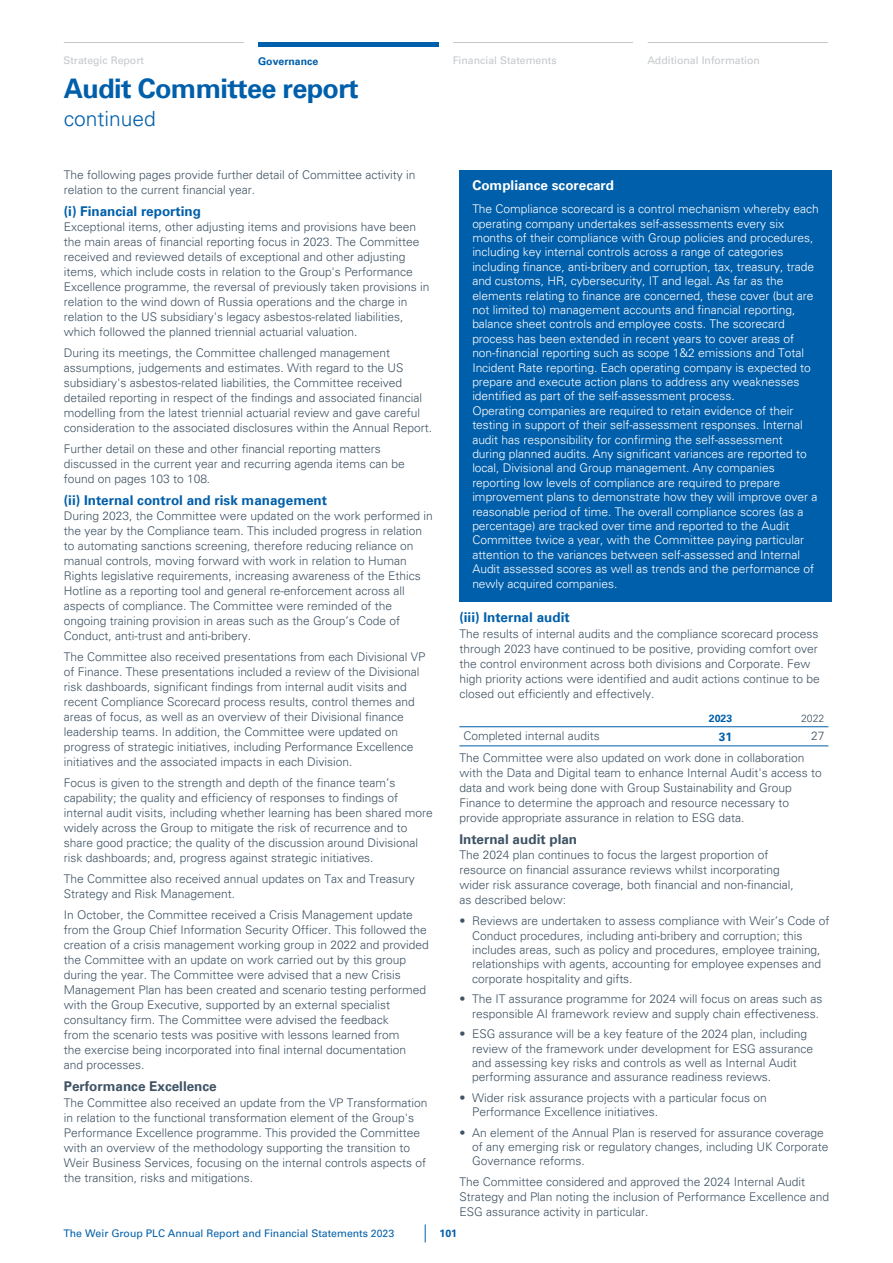
<style>
.page{position:relative;width:893px;height:1263px;background:#fff}
.page>*{position:absolute;margin:0;border:0;box-sizing:border-box;transform-origin:0 0}
.t1{font:700 27px "Univers LT";letter-spacing:-.025em;color:#005faa}
.t2{font:300 21px "Univers LT 45";color:#005faa}
.t3{font:700 13.5px "Univers LT";color:#005faa}
.t4{font:700 13.5px "Univers LT";color:#3f5364}
.t5{font:700 13.5px "Univers LT";color:#fff}
.t6{font:300 12px/15px "Univers LT 45";color:#3f5364}
.t7{font:300 12px/14.4px "Univers LT 45";color:#fff}
.t8{font:700 12px "Univers LT";color:#005faa}
.t9{font:10.5px "Univers LT 55";color:#c4c8cb}
.t10{font:10.5px "Univers LT 55";color:#005faa}
.t11{font:700 10.5px "Univers LT";color:#005faa}
.t12{font:300 10.5px "Univers LT 45";color:#3f5364}
</style>
<div class="page">
<div style="left:459px;top:170px;width:373px;height:30px;background:#005faa"></div>
<div style="left:459px;top:200px;width:373px;height:402px;background:#005faa"></div>
<hr style="left:459px;top:726px;width:369px;height:1px;background:#005faa">
<hr style="left:459px;top:745px;width:369px;height:1px;background:#005faa">
<hr style="left:258px;top:43px;width:180px;height:4px;background:#005faa">
<hr style="left:64px;top:42px;width:180px;height:1px;background:#c4c8cb">
<hr style="left:258px;top:42px;width:180px;height:1px;background:#005faa">
<hr style="left:453px;top:42px;width:180px;height:1px;background:#c4c8cb">
<hr style="left:648px;top:42px;width:180px;height:1px;background:#c4c8cb">
<svg style="left:425px;top:1224px;width:1px;height:18px"></svg>
<p class="t9" style="left:63px;top:54px;width:82px">Strategic Report</p>
<p class="t11" style="left:258px;top:55px;width:62px">Governance</p>
<p class="t9" style="left:453px;top:54px;width:105px">Financial Statements</p>
<p class="t9" style="left:647px;top:54px;width:114px">Additional Information</p>
<h1 class="t1" style="left:64px;top:73px;width:296px">Audit Committee report</h1>
<h2 class="t2" style="left:64px;top:106px;width:94px">continued</h2>
<p class="t6" style="left:64px;top:167px;width:353px">The following pages provide further detail of Committee activity in relation to the current financial year.</p>
<p class="t3" style="left:64px;top:203px;width:139px">(i) Financial reporting</p>
<p class="t6" style="left:64px;top:219px;width:367px">Exceptional items, other adjusting items and provisions have been the main areas of financial reporting focus in 2023. The Committee received and reviewed details of exceptional and other adjusting items, which include costs in relation to the Group's Performance Excellence programme, the reversal of previously taken provisions in relation to the wind down of Russia operations and the charge in relation to the US subsidiary's legacy asbestos-related liabilities, which followed the planned triennial actuarial valuation.</p>
<p class="t6" style="left:64px;top:345px;width:370px">During its meetings, the Committee challenged management assumptions, judgements and estimates. With regard to the US subsidiary's asbestos-related liabilities, the Committee received detailed reporting in respect of the findings and associated financial modelling from the latest triennial actuarial review and gave careful consideration to the associated disclosures within the Annual Report.</p>
<p class="t6" style="left:64px;top:441px;width:343px">Further detail on these and other financial reporting matters discussed in the current year and recurring agenda items can be found on pages 103 to 108.</p>
<p class="t3" style="left:64px;top:492px;width:265px">(ii) Internal control and risk management</p>
<p class="t6" style="left:64px;top:508px;width:371px">During 2023, the Committee were updated on the work performed in the year by the Compliance team. This included progress in relation to automating sanctions screening, therefore reducing reliance on manual controls, moving forward with work in relation to Human Rights legislative requirements, increasing awareness of the Ethics Hotline as a reporting tool and general re-enforcement across all aspects of compliance. The Committee were reminded of the ongoing training provision in areas such as the Group’s Code of Conduct, anti-trust and anti-bribery.</p>
<p class="t6" style="left:64px;top:649px;width:363px">The Committee also received presentations from each Divisional VP of Finance. These presentations included a review of the Divisional risk dashboards, significant findings from internal audit visits and recent Compliance Scorecard process results, control themes and areas of focus, as well as an overview of their Divisional finance leadership teams. In addition, the Committee were updated on progress of strategic initiatives, including Performance Excellence initiatives and the associated impacts in each Division.</p>
<p class="t6" style="left:64px;top:775px;width:371px">Focus is given to the strength and depth of the finance team’s capability; the quality and efficiency of responses to findings of internal audit visits, including whether learning has been shared more widely across the Group to mitigate the risk of recurrence and to share good practice; the quality of the discussion around Divisional risk dashboards; and, progress against strategic initiatives.</p>
<p class="t6" style="left:64px;top:871px;width:353px">The Committee also received annual updates on Tax and Treasury<br>Strategy and Risk Management.</p>
<p class="t6" style="left:64px;top:907px;width:367px">In October, the Committee received a Crisis Management update from the Group Chief Information Security Officer. This followed the creation of a crisis management working group in 2022 and provided the Committee with an update on work carried out by this group during the year. The Committee were advised that a new Crisis Management Plan has been created and scenario testing performed with the Group Executive, supported by an external specialist consultancy firm. The Committee were advised the feedback<br>from the scenario tests was positive with lessons learned from<br>the exercise being incorporated into final internal documentation<br>and processes.</p>
<p class="t4" style="left:64px;top:1079px;width:155px">Performance Excellence</p>
<p class="t6" style="left:64px;top:1095px;width:365px">The Committee also received an update from the VP Transformation in relation to the functional transformation element of the Group's Performance Excellence programme. This provided the Committee with an overview of the methodology supporting the transition to Weir Business Services, focusing on the internal controls aspects of the transition, risks and mitigations.</p>
<p class="t5" style="left:472px;top:177px;width:143px">Compliance scorecard</p>
<p class="t7" style="left:472px;top:202px;width:348px">The Compliance scorecard is a control mechanism whereby each operating company undertakes self-assessments every six months of their compliance with Group policies and procedures, including key internal controls across a range of categories including finance, anti-bribery and corruption, tax, treasury, trade and customs, HR, cybersecurity, IT and legal. As far as the elements relating to finance are concerned, these cover (but are not limited to) management accounts and financial reporting, balance sheet controls and employee costs. The scorecard process has been extended in recent years to cover areas of non-financial reporting such as scope 1&amp;2 emissions and Total Incident Rate reporting. Each operating company is expected to prepare and execute action plans to address any weaknesses identified as part of the self-assessment process.<br>Operating companies are required to retain evidence of their testing in support of their self-assessment responses. Internal audit has responsibility for confirming the self-assessment during planned audits. Any significant variances are reported to local, Divisional and Group management. Any companies reporting low levels of compliance are required to prepare improvement plans to demonstrate how they will improve over a reasonable period of time. The overall compliance scores (as a percentage) are tracked over time and reported to the Audit Committee twice a year, with the Committee paying particular attention to the variances between self-assessed and Internal Audit assessed scores as well as trends and the performance of newly acquired companies.</p>
<p class="t3" style="left:459px;top:610px;width:112px">(iii) Internal audit</p>
<p class="t6" style="left:459px;top:626px;width:362px">The results of internal audits and the compliance scorecard process through 2023 have continued to be positive, providing comfort over the control environment across both divisions and Corporate. Few high priority actions were identified and audit actions continue to be closed out efficiently and effectively.</p>
<p class="t11" style="left:709px;top:712px;width:25px">2023</p>
<p class="t12" style="left:801px;top:711px;width:25px">2022</p>
<p class="t6" style="left:463px;top:728px;width:138px">Completed internal audits</p>
<p class="t8" style="left:719px;top:730px;width:15px">31</p>
<p class="t6" style="left:811px;top:728px;width:15px">27</p>
<p class="t6" style="left:459px;top:750px;width:364px">The Committee were also updated on work done in collaboration with the Data and Digital team to enhance Internal Audit's access to data and work being done with Group Sustainability and Group Finance to determine the approach and resource necessary to provide appropriate assurance in relation to ESG data.</p>
<p class="t4" style="left:459px;top:831px;width:119px">Internal audit plan</p>
<p class="t6" style="left:459px;top:847px;width:336px">The 2024 plan continues to focus the largest proportion of resource on financial assurance reviews whilst incorporating wider risk assurance coverage, both financial and non-financial, as described below:</p>
<p class="t6" style="left:472px;top:914px;width:359px;line-height:14.4px;text-indent:-13px">• Reviews are undertaken to assess compliance with Weir’s Code of Conduct procedures, including anti-bribery and corruption; this includes areas, such as policy and procedures, employee training, relationships with agents, accounting for employee expenses and corporate hospitality and gifts.</p>
<p class="t6" style="left:459px;top:992px;width:365px;line-height:14.4px;text-align:right">• The IT assurance programme for 2024 will focus on areas such as responsible AI framework review and supply chain effectiveness.</p>
<p class="t6" style="left:472px;top:1026px;width:343px;line-height:14.4px;text-indent:-13px">• ESG assurance will be a key feature of the 2024 plan, including review of the framework under development for ESG assurance and assessing key risks and controls as well as Internal Audit performing assurance and assurance readiness reviews.</p>
<p class="t6" style="left:472px;top:1090px;width:296px;line-height:14.4px;text-indent:-13px">• Wider risk assurance projects with a particular focus on<br>Performance Excellence initiatives.</p>
<p class="t6" style="left:472px;top:1125px;width:358px;line-height:14.4px;text-indent:-13px">• An element of the Annual Plan is reserved for assurance coverage of any emerging risk or regulatory changes, including UK Corporate<br>Governance reforms.</p>
<p class="t6" style="left:459px;top:1174px;width:371px">The Committee considered and approved the 2024 Internal Audit<br>Strategy and Plan noting the inclusion of Performance Excellence and<br>ESG assurance activity in particular.</p>
<p class="t10" style="left:63px;top:1226px;width:332px">The Weir Group PLC Annual Report and Financial Statements 2023</p>
<p class="t11" style="left:439px;top:1227px;width:19px">101</p>
</div>
